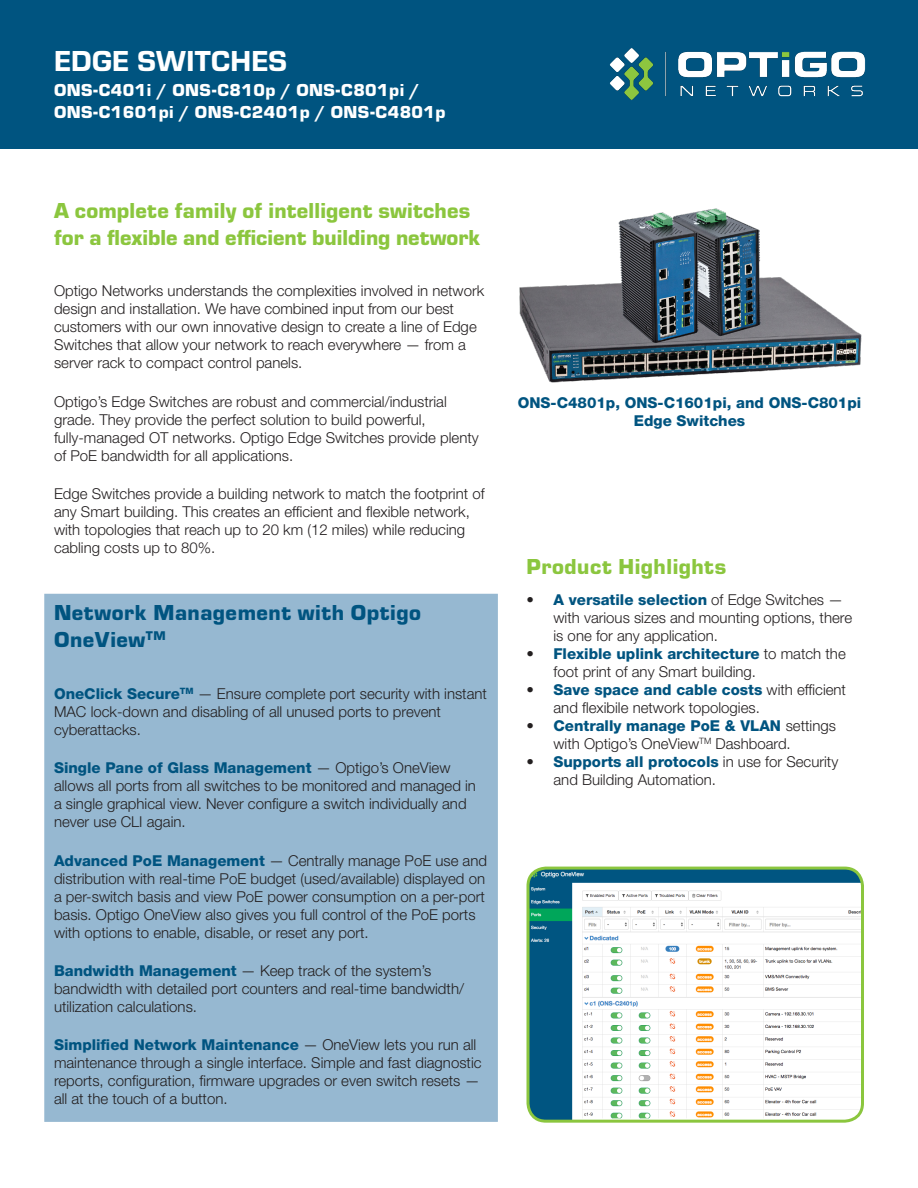
<style>
.page{position:relative;width:918px;height:1188px;background:#fff}
.page>*{position:absolute;margin:0;border:0;box-sizing:border-box;transform-origin:0 0}
.t1{font:30px "Eurostile Hea";letter-spacing:.01em;color:#fff}
.heading_1_green{font:900 22.5px/27px "Eurostile";letter-spacing:.005em;color:#8bc63e}
.heading_1_green-2{font:900 22.5px/27px "Eurostile";letter-spacing:.025em;color:#005480}
.heading_0_green{font:900 22.5px "Eurostile";letter-spacing:.025em;color:#8bc63e}
.Grey_bold{font:900 18px/21.6px "Eurostile";letter-spacing:.025em;color:#fff}
.Body{font:300 15px/18px "Helvetica Neue LT Std";color:#231f20}
.Callouts_blue_small{font:800 15px/18px "Helvetica Neue LT Std";color:#005480;text-align:center}
.s1{font-weight:800;color:#005480}
</style>
<div class="page">
<div style="left:44px;top:594px;width:454px;height:528px;background:#96b8d1"></div>
<div style="left:0;top:0;width:918px;height:148px;background:#005480"></div>
<img style="left:609px;top:48px;width:257px;height:52px">
<img style="left:519px;top:208px;width:343px;height:175px">
<img style="left:530px;top:868px;width:332px;height:251px">
<div style="left:526px;top:867px;width:338px;height:256px;border:3px solid #8bc63e;border-radius:18px"></div>
<p class="t1" style="left:54px;top:40px;width:235px">EDGE SWITCHES</p>
<p class="Grey_bold" style="left:54px;top:78px;width:393px">ONS-C401i / ONS-C810p / ONS-C801pi /<br>ONS-C1601pi / ONS-C2401p / ONS-C4801p</p>
<p class="heading_1_green" style="left:54px;top:195px;width:428px">A complete family of intelligent switches for a flexible and efficient building network</p>
<p class="Body" style="left:54px;top:282px;width:432px">Optigo Networks understands the complexities involved in network design and installation. We have combined input from our best customers with our own innovative design to create a line of Edge Switches that allow your network to reach everywhere — from a server rack to compact control panels.</p>
<p class="Body" style="left:54px;top:392px;width:426px">Optigo’s Edge Switches are robust and commercial/industrial grade. They provide the perfect solution to build powerful, fully-managed OT networks. Optigo Edge Switches provide plenty of PoE bandwidth for all applications.</p>
<p class="Body" style="left:54px;top:484px;width:432px">Edge Switches provide a building network to match the footprint of any Smart building. This creates an efficient and flexible network, with topologies that reach up to 20 km (12 miles) while reducing cabling costs up to 80%.</p>
<p class="heading_1_green-2" style="left:54px;top:598px;width:368px">Network Management with Optigo<br>OneView<sup>TM</sup></p>
<p class="Body" style="left:54px;top:684px;width:435px"><span class="s1">OneClick Secure</span><sup>TM</sup> — Ensure complete port security with instant<br>MAC lock-down and disabling of all unused ports to prevent cyberattacks.</p>
<p class="Body" style="left:54px;top:759px;width:424px"><span class="s1">Single Pane of Glass Management</span> — Optigo’s OneView allows all ports from all switches to be monitored and managed in a single graphical view. Never configure a switch individually and never use CLI again.</p>
<p class="Body" style="left:54px;top:851px;width:435px"><span class="s1">Advanced PoE Management</span> — Centrally manage PoE use and distribution with real-time PoE budget (used/available) displayed on a per-switch basis and view PoE power consumption on a per-port basis. Optigo OneView also gives you full control of the PoE ports with options to enable, disable, or reset any port.</p>
<p class="Body" style="left:54px;top:961px;width:412px"><span class="s1">Bandwidth Management</span> — Keep track of the system’s bandwidth with detailed port counters and real-time bandwidth/ utilization calculations.</p>
<p class="Body" style="left:54px;top:1035px;width:429px"><span class="s1">Simplified Network Maintenance</span> — OneView lets you run all maintenance through a single interface. Simple and fast diagnostic reports, configuration, firmware upgrades or even switch resets — all at the touch of a button.</p>
<p class="Callouts_blue_small" style="left:518px;top:394px;width:345px">ONS-C4801p, ONS-C1601pi, and ONS-C801pi<br>Edge Switches</p>
<p class="heading_0_green" style="left:526px;top:550px;width:201px">Product Highlights</p>
<p class="Body" style="left:554px;top:590px;width:300px;text-indent:-27px">• <span class="s1">A versatile selection</span> of Edge Switches — with various sizes and mounting options, there is one for any application.</p>
<p class="Body" style="left:554px;top:644px;width:294px;text-indent:-27px">• <span class="s1">Flexible uplink architecture</span> to match the foot print of any Smart building.</p>
<p class="Body" style="left:554px;top:680px;width:294px;text-indent:-27px">• <span class="s1">Save space and cable costs</span> with efficient and flexibile network topologies.</p>
<p class="Body" style="left:554px;top:716px;width:284px;text-indent:-27px">• <span class="s1">Centrally manage PoE &amp; VLAN</span> settings with Optigo’s OneView<sup>TM</sup> Dashboard.</p>
<p class="Body" style="left:554px;top:752px;width:286px;text-indent:-27px">• <span class="s1">Supports all protocols</span> in use for Security and Building Automation.</p>
</div>
